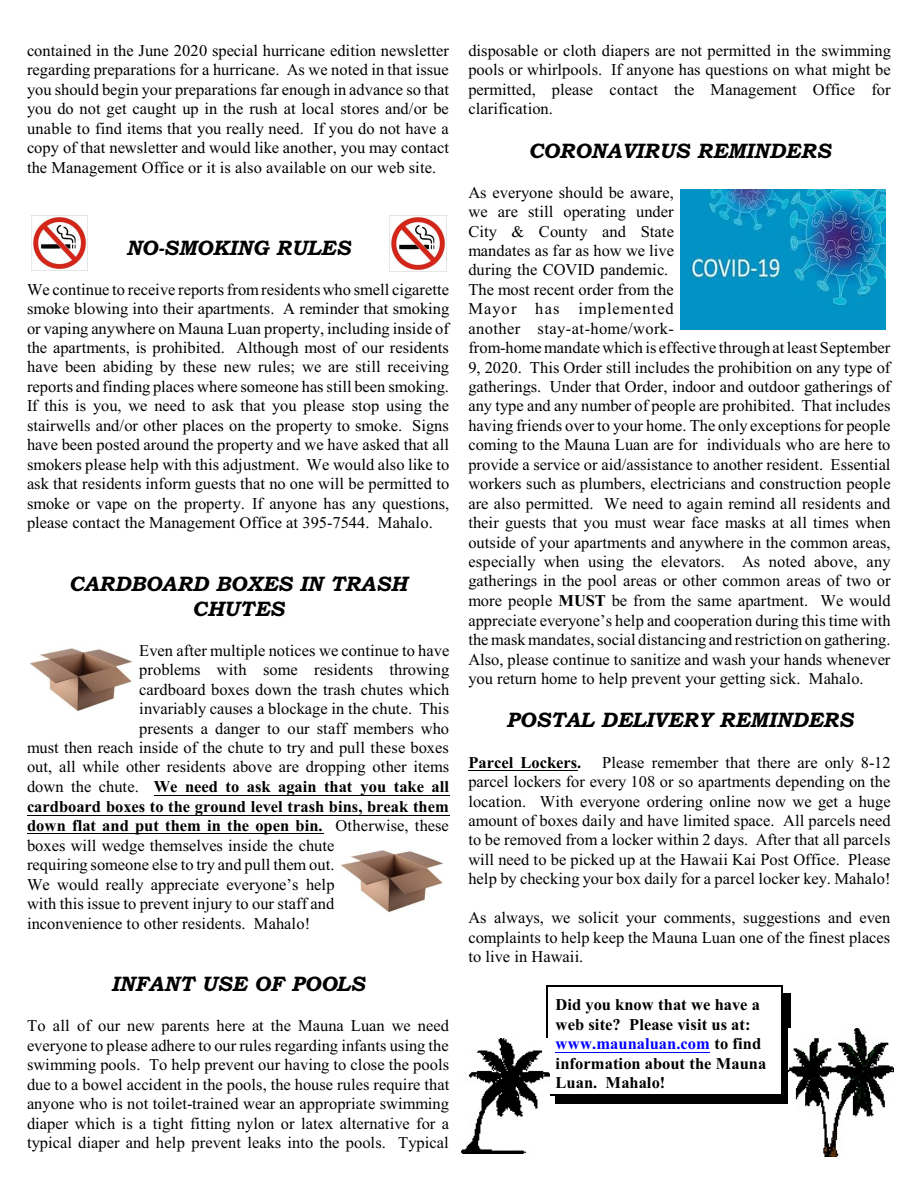
<style>
.page{position:relative;width:918px;height:1188px;background:#fff}
.page>*{position:absolute;margin:0;border:0;box-sizing:border-box;transform-origin:0 0}
.t1{font:italic 21px/25px "Bookman Old Style";letter-spacing:.005em;color:#000;text-align:center}
.t2{font:16.5px/19.5px "Times New Roman";color:#000;text-align:justify}
.t3{font:700 16.5px/19.5px "Times New Roman";color:#000}
.s1{font-weight:400}
.s2{font-weight:700}
.s3{color:#00f}
</style>
<div class="page">
<hr style="left:547px;top:986px;width:1px;height:110px;background:#000">
<hr style="left:782px;top:986px;width:1px;height:110px;background:#000">
<hr style="left:547px;top:986px;width:236px;height:1px;background:#000">
<hr style="left:547px;top:1095px;width:236px;height:1px;background:#000">
<div style="left:783px;top:993px;width:8px;height:111px;background:#000"></div>
<div style="left:555px;top:1096px;width:236px;height:8px;background:#000"></div>
<img style="left:31px;top:215px;width:56px;height:55px">
<img style="left:391px;top:216px;width:55px;height:54px">
<img style="left:30px;top:648px;width:102px;height:63px">
<img style="left:341px;top:850px;width:102px;height:62px">
<img style="left:681px;top:189px;width:205px;height:140px">
<img style="left:461px;top:1038px;width:89px;height:116px">
<img style="left:788px;top:1028px;width:105px;height:129px">
<hr style="left:154px;top:795px;width:295px;height:1px;background:#000">
<hr style="left:27px;top:815px;width:422px;height:1px;background:#000">
<hr style="left:27px;top:834px;width:296px;height:1px;background:#000">
<hr style="left:468px;top:770px;width:110px;height:1px;background:#000">
<hr style="left:556px;top:1052px;width:154px;height:1px;background:#00f">
<p class="t2" style="left:27px;top:42px;width:424px">contained in the June 2020 special hurricane edition newsletter regarding preparations for a hurricane. As we noted in that issue you should begin your preparations far enough in advance so that you do not get caught up in the rush at local stores and/or be unable to find items that you really need. If you do not have a copy of that newsletter and would like another, you may contact the Management Office or it is also available on our web site.</p>
<p class="t1" style="left:126px;top:237px;width:226px">NO-SMOKING RULES</p>
<p class="t2" style="left:27px;top:281px;width:424px">We continue to receive reports fromresidents who smell cigarette smoke blowing into their apartments. A reminder that smoking or vaping anywhere on Mauna Luan property, including inside of the apartments, is prohibited. Although most of our residents have been abiding by these new rules; we are still receiving reports and finding places where someone has still been smoking.<br>If this is you, we need to ask that you please stop using the stairwells and/or other places on the property to smoke. Signs have been posted around the property and we have asked that all smokers please help with this adjustment. We would also like to ask that residents inform guests that no one will be permitted to smoke or vape on the property. If anyone has any questions, please contact the Management Office at 395-7544. Mahalo.</p>
<p class="t1" style="left:69px;top:573px;width:340px">CARDBOARD BOXES IN TRASH<br>CHUTES</p>
<p class="t2" style="left:139px;top:642px;width:312px">Even after multiple notices we continue to have</p>
<p class="t2" style="left:139px;top:661px;width:311px">problems with some residents throwing</p>
<p class="t2" style="left:139px;top:681px;width:311px">cardboard boxes down the trash chutes which</p>
<p class="t2" style="left:139px;top:700px;width:311px">invariably causes a blockage in the chute. This</p>
<p class="t2" style="left:139px;top:720px;width:311px">presents a danger to our staff members who</p>
<p class="t2" style="left:27px;top:739px;width:423px">must then reach inside of the chute to try and pull these boxes</p>
<p class="t2" style="left:27px;top:759px;width:424px">out, all while other residents above are dropping other items</p>
<p class="t3" style="left:27px;top:779px;width:424px"><span class="s1">down the chute.</span> We need to ask again that you take all</p>
<p class="t3" style="left:27px;top:798px;width:423px">cardboard boxes to the ground level trash bins, break them</p>
<p class="t3" style="left:27px;top:818px;width:423px">down flat and put them in the open bin. <span class="s1">Otherwise, these</span></p>
<p class="t2" style="left:27px;top:837px;width:309px">boxes will wedge themselves inside the chute</p>
<p class="t2" style="left:27px;top:857px;width:309px">requiring someone else to try and pull them out.</p>
<p class="t2" style="left:27px;top:876px;width:309px">We would really appreciate everyone’s help</p>
<p class="t2" style="left:27px;top:895px;width:309px">with this issue to prevent injury to our staff and</p>
<p class="t2" style="left:27px;top:915px;width:285px">inconvenience to other residents. Mahalo!</p>
<p class="t1" style="left:111px;top:974px;width:255px">INFANT USE OF POOLS</p>
<p class="t2" style="left:27px;top:1018px;width:424px">To all of our new parents here at the Mauna Luan we need everyone to please adhere to our rules regarding infants using the swimming pools. To help prevent our having to close the pools due to a bowel accident in the pools, the house rules require that anyone who is not toilet-trained wear an appropriate swimming diaper which is a tight fitting nylon or latex alternative for a typical diaper and help prevent leaks into the pools. Typical</p>
<p class="t2" style="left:468px;top:42px;width:424px">disposable or cloth diapers are not permitted in the swimming pools or whirlpools. If anyone has questions on what might be permitted, please contact the Management Office for clarification.</p>
<p class="t1" style="left:528px;top:140px;width:304px">CORONAVIRUS REMINDERS</p>
<p class="t2" style="left:468px;top:184px;width:424px;text-align:left">As everyone should be aware,<br>we are still operating under<br>City &amp; County and State<br>mandates as far as how we live<br>during the COVID pandemic.<br>The most recent order from the<br>Mayor has implemented<br>another stay-at-home/work-<br>from-home mandate which is effective through at least September 9, 2020. This Order still includes the prohibition on any type of gatherings. Under that Order, indoor and outdoor gatherings of any type and any number of people are prohibited. That includes having friends over to your home. The only exceptions for people coming to the Mauna Luan are for individuals who are here to provide a service or aid/assistance to another resident. Essential workers such as plumbers, electricians and construction people are also permitted. We need to again remind all residents and their guests that you must wear face masks at all times when outside of your apartments and anywhere in the common areas, especially when using the elevators. As noted above, any gatherings in the pool areas or other common areas of two or more people <span class="s2">MUST</span> be from the same apartment. We would appreciate everyone’s help and cooperation during this time with the maskmandates, social distancing and restriction on gathering.<br>Also, please continue to sanitize and wash your hands whenever you return home to help prevent your getting sick. Mahalo.</p>
<p class="t1" style="left:506px;top:710px;width:349px">POSTAL DELIVERY REMINDERS</p>
<p class="t3" style="left:468px;top:754px;width:115px">Parcel Lockers.</p>
<p class="t2" style="left:468px;top:754px;width:424px;text-indent:134px">Please remember that there are only 8-12 parcel lockers for every 108 or so apartments depending on the location. With everyone ordering online now we get a huge amount of boxes daily and have limited space. All parcels need to be removed from a locker within 2 days. After that all parcels will need to be picked up at the Hawaii Kai Post Office. Please help by checking your box daily for a parcel locker key. Mahalo!</p>
<p class="t2" style="left:468px;top:910px;width:424px">As always, we solicit your comments, suggestions and even complaints to help keep the Mauna Luan one of the finest places to live in Hawaii.</p>
<p class="t3" style="left:556px;top:997px;width:212px">Did you know that we have a web site? Please visit us at: <span class="s3">www.maunaluan.com</span> to find information about the Mauna<br>Luan. Mahalo!</p>
</div>
